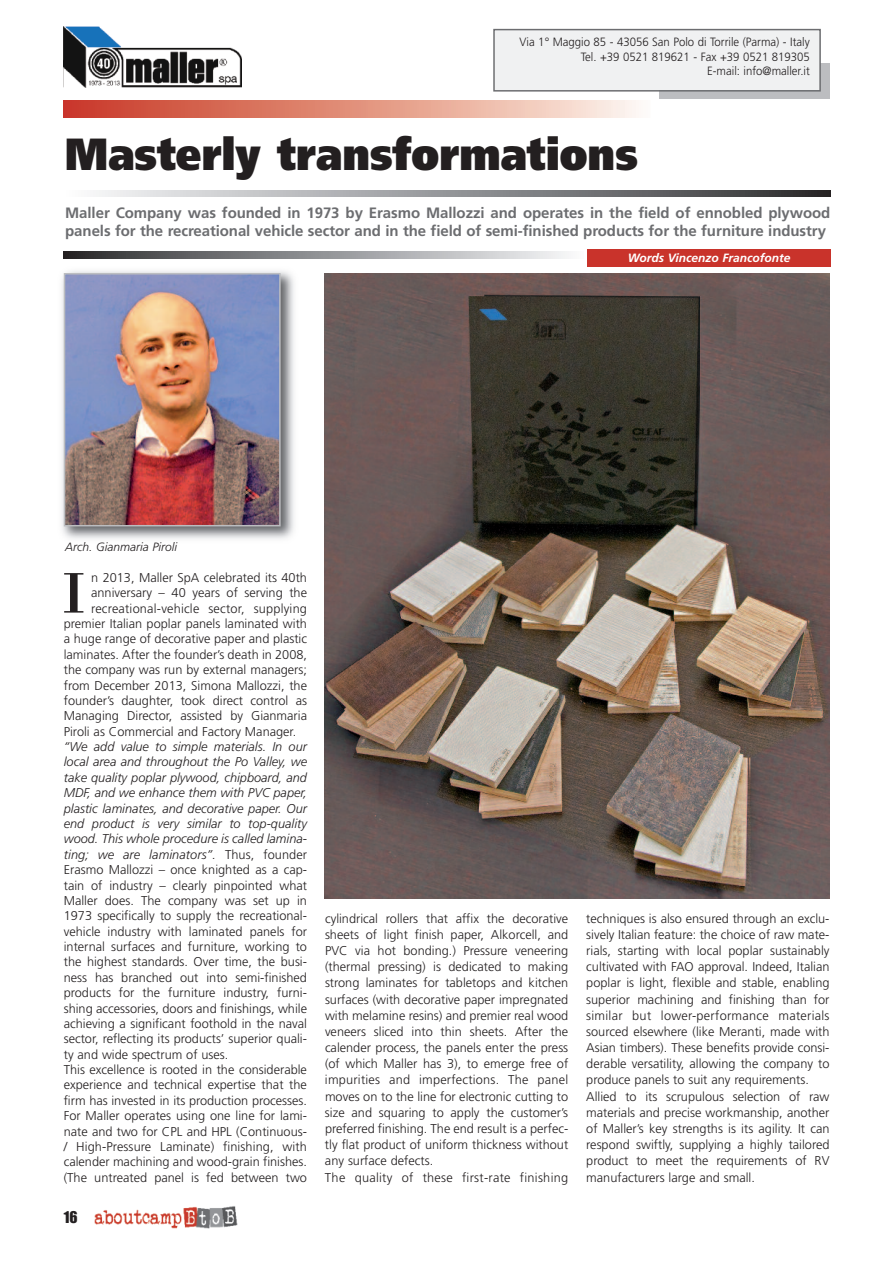
<style>
.page{position:relative;width:893px;height:1263px;background:#fff}
.page>*{position:absolute;margin:0;border:0;box-sizing:border-box;transform-origin:0 0}
.t1{font:59.1px "Bodoni";color:#231f20}
.t2{font:900 45px "Frutiger";color:#231f20;scale:.9 1}
.t3{font:700 15px/18px "Frutiger";letter-spacing:-.005em;color:#6c6d70}
.t4{font:15px "Impact";color:#231f20}
.t5{font:300 12.75px/16.2px "Frutiger";color:#231f20}
.t6{font:300 12px/14.4px "Frutiger";color:#231f20;text-align:right;scale:.95 1}
.t7{font:italic 700 12px "Frutiger";color:#fff}
.t8{font:italic 300 12px "Frutiger";color:#231f20}
.s1{font-style:italic}
</style>
<div class="page">
<svg style="left:64px;top:101px;width:575px;height:17px;background:#e29281"></svg>
<img style="left:64px;top:26px;width:177px;height:62px">
<div style="left:659px;top:64px;width:170px;height:35px;background:#bcbdc0"></div>
<div style="left:495px;top:30px;width:324px;height:60px;background:#f0f1f2"></div>
<div style="left:493px;top:29px;width:328px;height:63px;border:2px solid #6c6d70"></div>
<svg style="left:96px;top:190px;width:734px;height:7px;background:#909093"></svg>
<svg style="left:64px;top:252px;width:503px;height:6px;background:#8f8f92"></svg>
<img style="left:62px;top:271px;width:232px;height:268px">
<img style="left:67px;top:276px;width:211px;height:247px">
<div style="left:64px;top:273px;width:217px;height:253px;border:2px solid #bcbdc0"></div>
<img style="left:95px;top:1206px;width:143px;height:22px">
<div style="left:587px;top:250px;width:243px;height:17px;background:#c9332b"></div>
<img style="left:324px;top:273px;width:505px;height:625px">
<p class="t6" style="left:520px;top:36px;width:307px">Via 1° Maggio 85 - 43056 San Polo di Torrile (Parma) - Italy<br>Tel. +39 0521 819621 - Fax +39 0521 819305<br>E-mail: info@maller.it</p>
<h2 class="t2" style="left:65px;top:136px;width:638px">Masterly transformations</h2>
<p class="t3" style="left:65px;top:205px;width:767px">Maller Company was founded in 1973 by Erasmo Mallozzi and operates in the field of ennobled plywood panels for the recreational vehicle sector and in the field of semi-finished products for the furniture industry</p>
<p class="t7" style="left:628px;top:253px;width:164px">Words Vincenzo Francofonte</p>
<p class="t8" style="left:65px;top:542px;width:113px">Arch. Gianmaria Piroli</p>
<h1 class="t1" style="left:62px;top:558px;width:24px">I</h1>
<p class="t5" style="left:91px;top:570px;width:217px">n 2013, Maller SpA celebrated its 40th</p>
<p class="t5" style="left:91px;top:586px;width:217px">anniversary – 40 years of serving the</p>
<p class="t5" style="left:91px;top:601px;width:217px">recreational-vehicle sector, supplying</p>
<p class="t5" style="left:64px;top:616px;width:245px">premier Italian poplar panels laminated with</p>
<p class="t5" style="left:64px;top:632px;width:245px">a huge range of decorative paper and plastic</p>
<p class="t5" style="left:64px;top:647px;width:245px">laminates. After the founder’s death in 2008,</p>
<p class="t5" style="left:64px;top:663px;width:245px">the company was run by external managers;</p>
<p class="t5" style="left:64px;top:678px;width:245px">from December 2013, Simona Mallozzi, the</p>
<p class="t5" style="left:64px;top:693px;width:245px">founder’s daughter, took direct control as</p>
<p class="t5" style="left:64px;top:709px;width:245px">Managing Director, assisted by Gianmaria</p>
<p class="t5" style="left:64px;top:724px;width:234px">Piroli as Commercial and Factory Manager.</p>
<p class="t5" style="left:64px;top:740px;width:245px;line-height:15.3px"><span class="s1">“We add value to simple materials. In our local area and throughout the Po Valley, we take quality poplar plywood, chipboard, and MDF, and we enhance them with PVC paper, plastic laminates, and decorative paper. Our end product is very similar to top-quality wood. This whole procedure is called lamina&shy;ting; we are laminators”.</span> Thus, founder Erasmo Mallozzi – once knighted as a cap&shy;tain of industry – clearly pinpointed what Maller does. The company was set up in 1973 specifically to supply the recreational&shy;vehicle industry with laminated panels for internal surfaces and furniture, working to the highest standards. Over time, the busi&shy;ness has branched out into semi-finished products for the furniture industry, furni&shy;shing accessories, doors and finishings, while achieving a significant foothold in the naval sector, reflecting its products’ superior quali&shy;ty and wide spectrum of uses.<br>This excellence is rooted in the considerable experience and technical expertise that the firm has invested in its production processes.<br>For Maller operates using one line for lami&shy;nate and two for CPL and HPL (Continuous-/ High-Pressure Laminate) finishing, with calender machining and wood-grain finishes. (The untreated panel is fed between two</p>
<p class="t4" style="left:64px;top:1209px;width:15px">16</p>
<p class="t5" style="left:325px;top:911px;width:245px">cylindrical rollers that affix the decorative sheets of light finish paper, Alkorcell, and PVC via hot bonding.) Pressure veneering (thermal pressing) is dedicated to making strong laminates for tabletops and kitchen surfaces (with decorative paper impregnated with melamine resins) and premier real wood veneers sliced into thin sheets. After the calender process, the panels enter the press (of which Maller has 3), to emerge free of impurities and imperfections. The panel moves on to the line for electronic cutting to size and squaring to apply the customer’s preferred finishing. The end result is a perfec&shy;tly flat product of uniform thickness without any surface defects.<br>The quality of these first-rate finishing</p>
<p class="t5" style="left:586px;top:911px;width:245px">techniques is also ensured through an exclu&shy;sively Italian feature: the choice of raw mate&shy;rials, starting with local poplar sustainably cultivated with FAO approval. Indeed, Italian poplar is light, flexible and stable, enabling superior machining and finishing than for similar but lower-performance materials sourced elsewhere (like Meranti, made with Asian timbers). These benefits provide consi&shy;derable versatility, allowing the company to produce panels to suit any requirements.<br>Allied to its scrupulous selection of raw materials and precise workmanship, another of Maller’s key strengths is its agility. It can respond swiftly, supplying a highly tailored product to meet the requirements of RV manufacturers large and small.</p>
</div>
